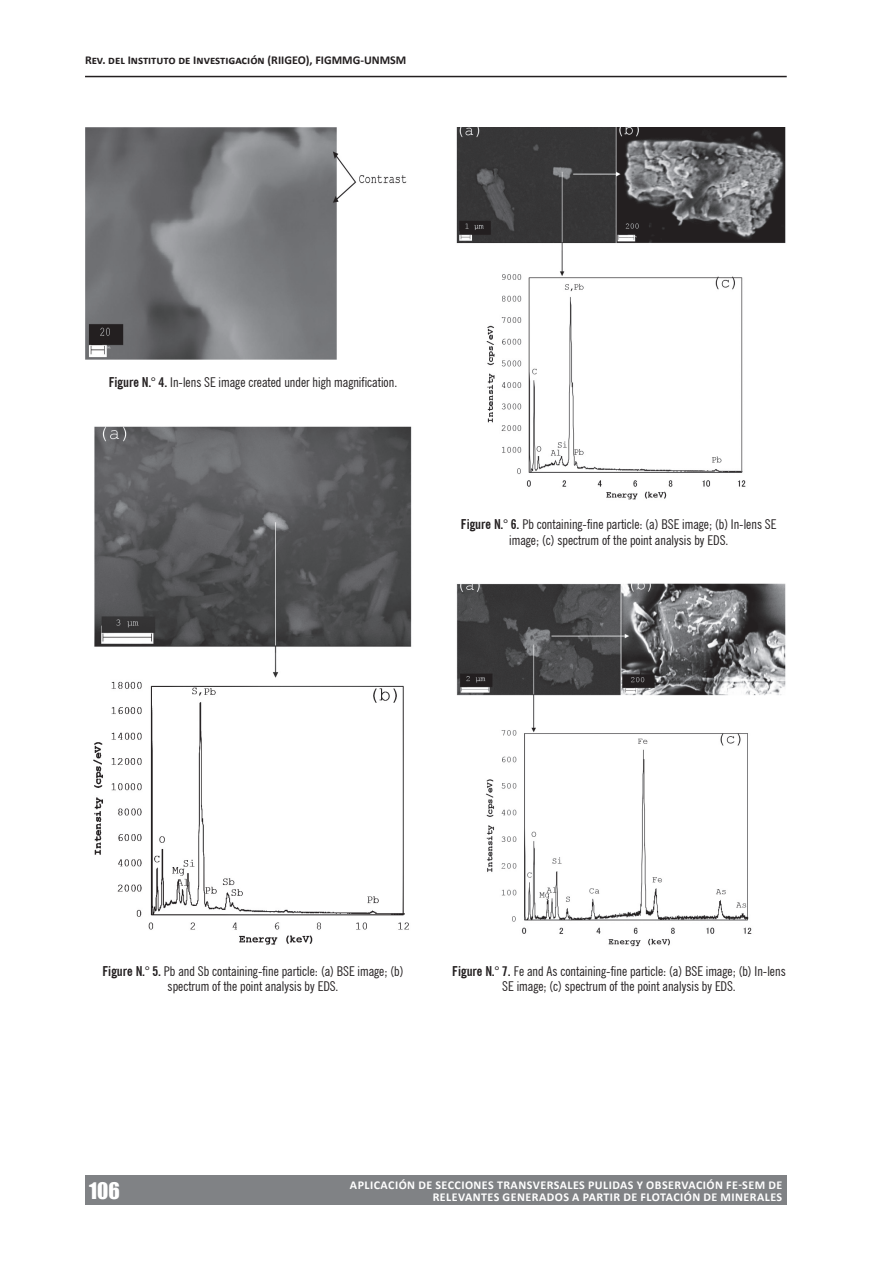
<style>
.page{position:relative;width:893px;height:1263px;background:#fff}
.page>*{position:absolute;margin:0;border:0;box-sizing:border-box;transform-origin:0 0}
.t1{font:21px "Impact";color:#fff}
.t2{font:condensed 13.5px/15.8px "News Gothic BT";color:#231f20;text-align:center}
.t3{font:700 12px/12px "Calibri";letter-spacing:.04em;color:#fff;text-align:right}
.t4{font:700 12px "Calibri";color:#231f20}
.s1{font-weight:700}
</style>
<div class="page">
<div style="left:85px;top:1175px;width:702px;height:30px;background:#808285"></div>
<hr style="left:85px;top:76px;width:702px;height:1px;background:#231f20">
<img style="left:85px;top:128px;width:322px;height:231px">
<img style="left:93px;top:426px;width:319px;height:519px">
<img style="left:456px;top:128px;width:330px;height:372px">
<img style="left:456px;top:583px;width:330px;height:364px">
<p class="t4" style="left:85px;top:51px;width:323px">Rev. del Instituto de Investigación (RIIGEO), FIGMMG-UNMSM</p>
<p class="t2" style="left:109px;top:374px;width:290px"><span class="s1">Figure N.° 4.</span> In-lens SE image created under high magnification.</p>
<p class="t2" style="left:461px;top:516px;width:317px"><span class="s1">Figure N.° 6.</span> Pb containing-fine particle: (a) BSE image; (b) In-lens SE image; (c) spectrum of the point analysis by EDS.</p>
<p class="t2" style="left:103px;top:963px;width:302px"><span class="s1">Figure N.° 5.</span> Pb and Sb containing-fine particle: (a) BSE image; (b) spectrum of the point analysis by EDS.</p>
<p class="t2" style="left:452px;top:963px;width:335px"><span class="s1">Figure N.° 7.</span> Fe and As containing-fine particle: (a) BSE image; (b) In-lens<br>SE image; (c) spectrum of the point analysis by EDS.</p>
<h1 class="t1" style="left:89px;top:1174px;width:32px">106</h1>
<p class="t3" style="left:350px;top:1178px;width:434px">APLICACIÓN DE SECCIONES TRANSVERSALES PULIDAS Y OBSERVACIÓN FE-SEM DE<br>RELEVANTES GENERADOS A PARTIR DE FLOTACIÓN DE MINERALES</p>
</div>
